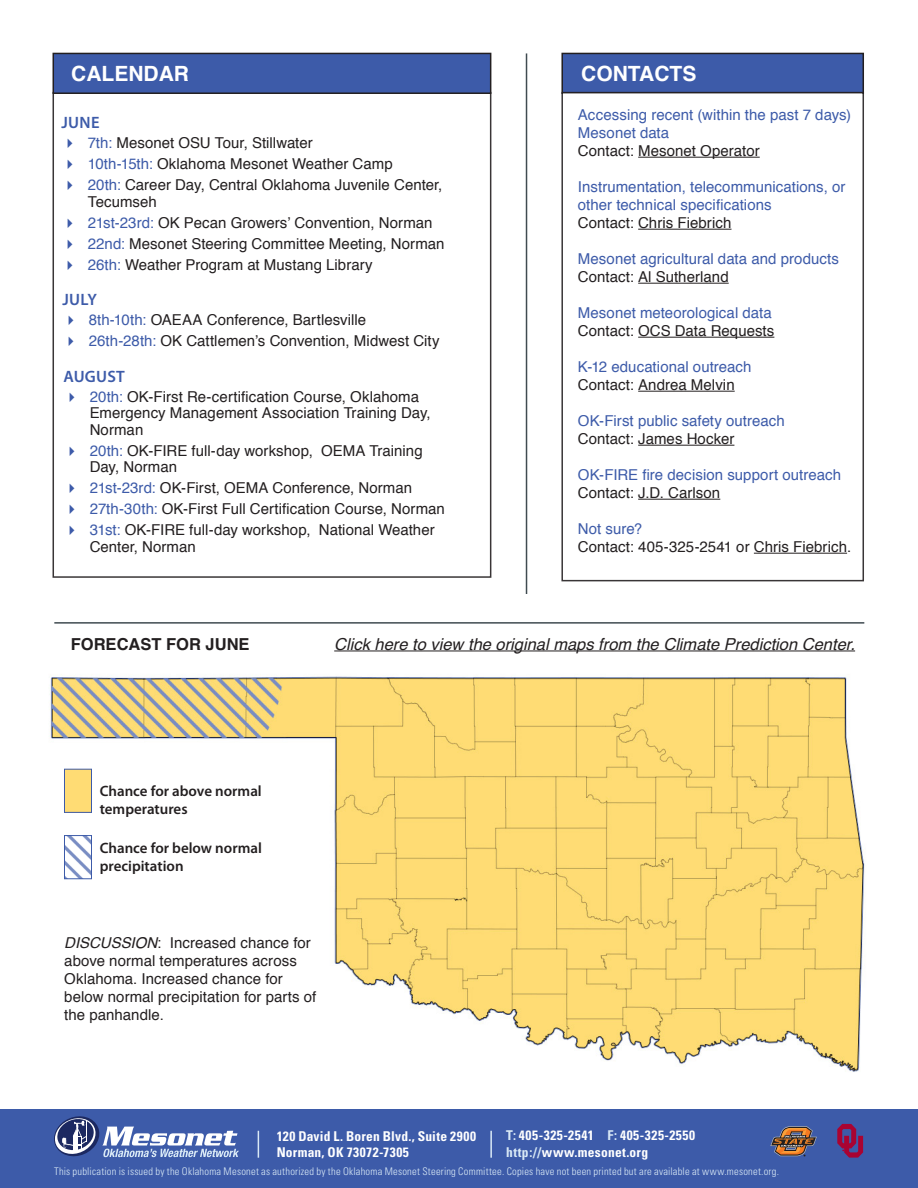
<style>
.page{position:relative;width:918px;height:1188px;background:#fff}
.page>*{position:absolute;margin:0;border:0;box-sizing:border-box;transform-origin:0 0}
.t1{font:700 21px "Helvetica";color:#fff}
.t2{font:italic 16.5px "Helvetica";color:#231f20}
.t3{font:700 16.5px "Helvetica";color:#231f20}
.t4{font:600 16.5px "Myriad Pro";letter-spacing:.02em;color:#3d5ba9}
.Calendar{font:15px/16.5px "Helvetica";letter-spacing:.005em;color:#231f20}
.t5{font:15px/18px "Helvetica";letter-spacing:.005em;color:#3d5ba9}
.t6{font:600 15px/18px "Myriad Pro";color:#231f20}
.t7{font:700 condensed 13.5px "Univers";letter-spacing:.025em;color:#fff}
.t8{font:700 condensed 13.5px "Univers";letter-spacing:.045em;color:#fff}
.t9{font:300 condensed 10.5px "Univers";letter-spacing:.02em;color:#d9e9f6}
.s1{color:#3d5ba9}
.s2{font-style:italic}
.s3{color:#d9e9f6}
</style>
<div class="page">
<div style="left:0;top:1110px;width:918px;height:78px;background:#3d5ba9"></div>
<svg style="left:54px;top:1116px;width:185px;height:42px"></svg>
<svg style="left:258px;top:1131px;width:1px;height:27px"></svg>
<hr style="left:490px;top:1131px;width:2px;height:27px;background:#d9e9f6">
<svg style="left:837px;top:1124px;width:26px;height:34px"></svg>
<svg style="left:770px;top:1126px;width:47px;height:30px"></svg>
<div style="left:53px;top:92px;width:438px;height:486px;border:2px solid #231f20"></div>
<img style="left:50px;top:674px;width:815px;height:398px">
<img style="left:66px;top:771px;width:24px;height:40px">
<div style="left:64px;top:769px;width:28px;height:44px;border:1px solid #3d5ba9"></div>
<hr style="left:54px;top:622px;width:810px;height:2px;background:#404b51">
<div style="left:53px;top:53px;width:438px;height:40px;background:#3d5ba9"></div>
<div style="left:53px;top:53px;width:438px;height:41px;border:2px solid #231f20"></div>
<hr style="left:334px;top:651px;width:521px;height:1px;background:#231f20">
<div style="left:562px;top:53px;width:301px;height:40px;background:#3d5ba9"></div>
<div style="left:561px;top:53px;width:303px;height:41px;border:2px solid #231f20"></div>
<div style="left:561px;top:92px;width:303px;height:489px;border:2px solid #231f20"></div>
<hr style="left:526px;top:53px;width:1px;height:541px;background:#404b51">
<hr style="left:638px;top:157px;width:122px;height:1px;background:#231f20">
<hr style="left:638px;top:229px;width:94px;height:1px;background:#231f20">
<hr style="left:638px;top:283px;width:91px;height:1px;background:#231f20">
<hr style="left:638px;top:337px;width:136px;height:1px;background:#231f20">
<hr style="left:638px;top:391px;width:97px;height:1px;background:#231f20">
<hr style="left:638px;top:445px;width:96px;height:1px;background:#231f20">
<hr style="left:638px;top:499px;width:82px;height:1px;background:#231f20">
<hr style="left:754px;top:553px;width:93px;height:1px;background:#231f20">
<img style="left:66px;top:837px;width:24px;height:40px">
<div style="left:64px;top:835px;width:28px;height:44px;border:1px solid #3d5ba9"></div>
<p class="t1" style="left:71px;top:57px;width:119px">CALENDAR</p>
<p class="t4" style="left:61px;top:112px;width:40px">JUNE</p>
<p class="Calendar" style="left:88px;top:135px;width:227px"><span class="s1">7th:</span> Mesonet OSU Tour, Stillwater</p>
<p class="Calendar" style="left:88px;top:156px;width:307px"><span class="s1">10th-15th:</span> Oklahoma Mesonet Weather Camp</p>
<p class="Calendar" style="left:88px;top:177px;width:356px"><span class="s1">20th:</span> Career Day, Central Oklahoma Juvenile Center,<br>Tecumseh</p>
<p class="Calendar" style="left:88px;top:215px;width:346px"><span class="s1">21st-23rd:</span> OK Pecan Growers’ Convention, Norman</p>
<p class="Calendar" style="left:88px;top:236px;width:358px"><span class="s1">22nd:</span> Mesonet Steering Committee Meeting, Norman</p>
<p class="Calendar" style="left:88px;top:257px;width:287px"><span class="s1">26th:</span> Weather Program at Mustang Library</p>
<p class="t4" style="left:62px;top:289px;width:36px">JULY</p>
<p class="Calendar" style="left:89px;top:312px;width:279px"><span class="s1">8th-10th:</span> OAEAA Conference, Bartlesville</p>
<p class="Calendar" style="left:89px;top:333px;width:352px"><span class="s1">26th-28th:</span> OK Cattlemen’s Convention, Midwest City</p>
<p class="t4" style="left:63px;top:365px;width:63px">AUGUST</p>
<p class="Calendar" style="left:90px;top:389px;width:343px"><span class="s1">20th:</span> OK-First Re-certification Course, Oklahoma<br>Emergency Management Association Training Day,<br>Norman</p>
<p class="Calendar" style="left:90px;top:443px;width:335px"><span class="s1">20th:</span> OK-FIRE full-day workshop, OEMA Training<br>Day, Norman</p>
<p class="Calendar" style="left:90px;top:480px;width:324px"><span class="s1">21st-23rd:</span> OK-First, OEMA Conference, Norman</p>
<p class="Calendar" style="left:90px;top:501px;width:357px"><span class="s1">27th-30th:</span> OK-First Full Certification Course, Norman</p>
<p class="Calendar" style="left:90px;top:522px;width:347px"><span class="s1">31st:</span> OK-FIRE full-day workshop, National Weather<br>Center, Norman</p>
<p class="t1" style="left:581px;top:57px;width:117px">CONTACTS</p>
<p class="t5" style="left:578px;top:106px;width:275px">Accessing recent (within the past 7 days)<br>Mesonet data</p>
<p class="Calendar" style="left:578px;top:143px;width:183px">Contact: Mesonet Operator</p>
<p class="t5" style="left:578px;top:178px;width:269px">Instrumentation, telecommunications, or other technical specifications</p>
<p class="Calendar" style="left:578px;top:215px;width:155px">Contact: Chris Fiebrich</p>
<p class="t5" style="left:578px;top:250px;width:263px">Mesonet agricultural data and products</p>
<p class="Calendar" style="left:578px;top:269px;width:152px">Contact: Al Sutherland</p>
<p class="t5" style="left:578px;top:304px;width:195px">Mesonet meteorological data</p>
<p class="Calendar" style="left:578px;top:323px;width:198px">Contact: OCS Data Requests</p>
<p class="t5" style="left:578px;top:358px;width:175px">K-12 educational outreach</p>
<p class="Calendar" style="left:578px;top:377px;width:158px">Contact: Andrea Melvin</p>
<p class="t5" style="left:578px;top:412px;width:208px">OK-First public safety outreach</p>
<p class="Calendar" style="left:578px;top:431px;width:158px">Contact: James Hocker</p>
<p class="t5" style="left:578px;top:466px;width:265px">OK-FIRE fire decision support outreach</p>
<p class="Calendar" style="left:578px;top:485px;width:144px">Contact: J.D. Carlson</p>
<p class="t5" style="left:578px;top:520px;width:66px">Not sure?</p>
<p class="Calendar" style="left:578px;top:539px;width:275px">Contact: 405-325-2541 or Chris Fiebrich.</p>
<p class="t3" style="left:71px;top:631px;width:180px">FORECAST FOR JUNE</p>
<p class="t2" style="left:334px;top:631px;width:522px">Click here to view the original maps from the Climate Prediction Center.</p>
<p class="t6" style="left:100px;top:781px;width:164px">Chance for above normal temperatures</p>
<p class="t6" style="left:100px;top:839px;width:164px">Chance for below normal precipitation</p>
<p class="Calendar" style="left:64px;top:934px;width:254px;line-height:18px"><span class="s2">DISCUSSION</span>: Increased chance for above normal temperatures across<br>Oklahoma. Increased chance for below normal precipitation for parts of the panhandle.</p>
<p class="t8" style="left:506px;top:1127px;width:191px"><span class="s3">T:</span> 405-325-2541 <span class="s3">F:</span> 405-325-2550</p>
<p class="t7" style="left:506px;top:1143px;width:143px"><span class="s3">http://</span>www.mesonet.org</p>
<p class="t9" style="left:54px;top:1165px;width:727px">This publication is issued by the Oklahoma Mesonet as authorized by the Oklahoma Mesonet Steering Committee. Copies have not been printed but are available at www.mesonet.org.</p>
<p class="t7" style="left:277px;top:1128px;width:201px">120 David L. Boren Blvd., Suite 2900</p>
<p class="t7" style="left:277px;top:1144px;width:134px">Norman, OK 73072-7305</p>
</div>
